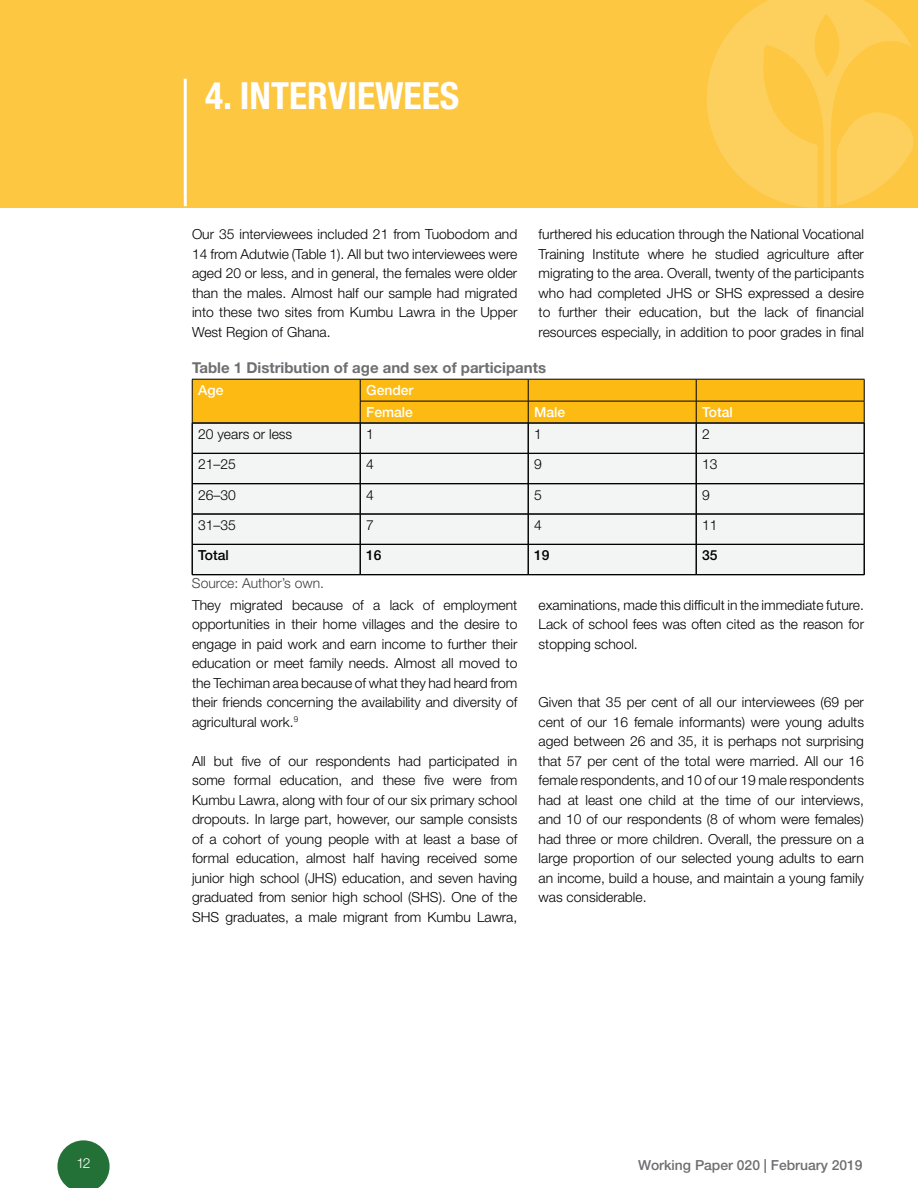
<style>
.page{position:relative;width:918px;height:1188px;background:#fff}
.page>*{position:absolute;margin:0;border:0;box-sizing:border-box;transform-origin:0 0}
.t1{font:700 condensed 37.5px "Helvetica Neue LT Std";color:#fff}
.t2{font:700 15px "Helvetica Neue LT Std";color:#6d6e71}
.t3{font:300 13.8px/19.5px "Helvetica Neue LT Std";color:#000;text-align:justify}
.t4{font:500 13.8px "Helvetica Neue LT Std";color:#6d6e71}
.t5{font:500 13.8px/21.9px "Helvetica Neue LT Std";color:#fff}
.t6{font:300 13.8px "Helvetica Neue LT Std";color:#414042}
.t7{font:500 13.8px "Helvetica Neue LT Std";color:#000}
.t8{font:300 13.8px "Helvetica Neue LT Std";color:#fff}
</style>
<div class="page">
<svg style="left:57px;top:1140px;width:53px;height:48px"></svg>
<div style="left:0;top:0;width:918px;height:208px;background:#fdc741"></div>
<svg style="left:707px;top:0;width:207px;height:208px"></svg>
<hr style="left:184px;top:79px;width:3px;height:127px;background:#fff">
<div style="left:193px;top:424px;width:671px;height:150px;background:#f3f4f4"></div>
<svg style="left:192px;top:379px;width:673px;height:44px;background:#eeaf11"></svg>
<hr style="left:192px;top:423px;width:168px;height:1px;background:#000">
<hr style="left:192px;top:423px;width:1px;height:30px;background:#000">
<hr style="left:360px;top:423px;width:168px;height:1px;background:#000">
<hr style="left:360px;top:423px;width:1px;height:30px;background:#000">
<hr style="left:528px;top:423px;width:168px;height:1px;background:#000">
<hr style="left:528px;top:423px;width:1px;height:30px;background:#000">
<hr style="left:696px;top:423px;width:168px;height:1px;background:#000">
<hr style="left:696px;top:423px;width:1px;height:30px;background:#000">
<hr style="left:864px;top:423px;width:1px;height:30px;background:#000">
<hr style="left:192px;top:453px;width:168px;height:1px;background:#000">
<svg style="left:192px;top:454px;width:1px;height:29px"></svg>
<hr style="left:360px;top:453px;width:168px;height:1px;background:#000">
<svg style="left:360px;top:454px;width:1px;height:29px"></svg>
<hr style="left:528px;top:453px;width:168px;height:1px;background:#000">
<svg style="left:528px;top:454px;width:1px;height:29px"></svg>
<hr style="left:696px;top:453px;width:168px;height:1px;background:#000">
<svg style="left:696px;top:454px;width:1px;height:29px"></svg>
<hr style="left:864px;top:453px;width:1px;height:31px;background:#000">
<hr style="left:192px;top:483px;width:168px;height:1px;background:#000">
<hr style="left:192px;top:484px;width:168px;height:1px;background:#000">
<hr style="left:192px;top:484px;width:1px;height:30px;background:#000">
<hr style="left:360px;top:483px;width:168px;height:1px;background:#000">
<hr style="left:360px;top:484px;width:168px;height:1px;background:#000">
<hr style="left:360px;top:484px;width:1px;height:30px;background:#000">
<hr style="left:528px;top:483px;width:168px;height:1px;background:#000">
<hr style="left:528px;top:484px;width:168px;height:1px;background:#000">
<hr style="left:528px;top:484px;width:1px;height:30px;background:#000">
<hr style="left:696px;top:483px;width:168px;height:1px;background:#000">
<hr style="left:696px;top:484px;width:168px;height:1px;background:#000">
<hr style="left:696px;top:484px;width:1px;height:30px;background:#000">
<hr style="left:864px;top:484px;width:1px;height:30px;background:#000">
<hr style="left:192px;top:514px;width:168px;height:1px;background:#000">
<hr style="left:192px;top:514px;width:1px;height:30px;background:#000">
<hr style="left:360px;top:514px;width:168px;height:1px;background:#000">
<hr style="left:360px;top:514px;width:1px;height:30px;background:#000">
<hr style="left:528px;top:514px;width:168px;height:1px;background:#000">
<hr style="left:528px;top:514px;width:1px;height:30px;background:#000">
<hr style="left:696px;top:514px;width:168px;height:1px;background:#000">
<hr style="left:696px;top:514px;width:1px;height:30px;background:#000">
<hr style="left:864px;top:514px;width:1px;height:30px;background:#000">
<hr style="left:192px;top:544px;width:168px;height:1px;background:#000">
<svg style="left:192px;top:545px;width:1px;height:29px"></svg>
<hr style="left:192px;top:574px;width:168px;height:1px;background:#000">
<hr style="left:192px;top:575px;width:168px;height:1px;background:#000">
<hr style="left:360px;top:544px;width:168px;height:1px;background:#000">
<svg style="left:360px;top:545px;width:1px;height:29px"></svg>
<hr style="left:360px;top:574px;width:168px;height:1px;background:#000">
<hr style="left:360px;top:575px;width:168px;height:1px;background:#000">
<hr style="left:528px;top:544px;width:168px;height:1px;background:#000">
<svg style="left:528px;top:545px;width:1px;height:29px"></svg>
<hr style="left:528px;top:574px;width:168px;height:1px;background:#000">
<hr style="left:528px;top:575px;width:168px;height:1px;background:#000">
<hr style="left:696px;top:544px;width:168px;height:1px;background:#000">
<svg style="left:696px;top:545px;width:1px;height:29px"></svg>
<hr style="left:864px;top:544px;width:1px;height:31px;background:#000">
<hr style="left:696px;top:574px;width:168px;height:1px;background:#000">
<hr style="left:696px;top:575px;width:168px;height:1px;background:#000">
<h1 class="t1" style="left:205px;top:73px;width:255px">4. INTERVIEWEES</h1>
<p class="t3" style="left:192px;top:224px;width:327px">Our 35 interviewees included 21 from Tuobodom and 14 from Adutwie (Table 1). All but two interviewees were aged 20 or less, and in general, the females were older than the males. Almost half our sample had migrated into these two sites from Kumbu Lawra in the Upper West Region of Ghana.</p>
<p class="t3" style="left:539px;top:224px;width:327px">furthered his education through the National Vocational Training Institute where he studied agriculture after migrating to the area. Overall, twenty of the participants who had completed JHS or SHS expressed a desire to further their education, but the lack of financial resources especially, in addition to poor grades in final</p>
<p class="t2" style="left:192px;top:358px;width:356px">Table 1 Distribution of age and sex of participants</p>
<p class="t5" style="left:198px;top:379px;width:27px">Age</p>
<p class="t5" style="left:366px;top:379px;width:49px">Gender<br>Female</p>
<p class="t5" style="left:534px;top:401px;width:33px">Male</p>
<p class="t5" style="left:702px;top:401px;width:32px">Total</p>
<p class="t3" style="left:198px;top:424px;width:96px">20 years or less</p>
<p class="t3" style="left:366px;top:424px;width:9px">1</p>
<p class="t3" style="left:534px;top:424px;width:9px">1</p>
<p class="t3" style="left:702px;top:424px;width:9px">2</p>
<p class="t3" style="left:198px;top:454px;width:39px">21–25</p>
<p class="t3" style="left:366px;top:454px;width:9px">4</p>
<p class="t3" style="left:534px;top:454px;width:9px">9</p>
<p class="t3" style="left:702px;top:454px;width:17px">13</p>
<p class="t3" style="left:198px;top:485px;width:39px">26–30</p>
<p class="t3" style="left:366px;top:485px;width:9px">4</p>
<p class="t3" style="left:534px;top:485px;width:9px">5</p>
<p class="t3" style="left:702px;top:485px;width:9px">9</p>
<p class="t3" style="left:198px;top:515px;width:39px">31–35</p>
<p class="t3" style="left:366px;top:515px;width:9px">7</p>
<p class="t3" style="left:534px;top:515px;width:9px">4</p>
<p class="t3" style="left:702px;top:515px;width:17px">11</p>
<p class="t7" style="left:198px;top:547px;width:32px">Total</p>
<p class="t7" style="left:366px;top:547px;width:17px">16</p>
<p class="t7" style="left:534px;top:547px;width:17px">19</p>
<p class="t7" style="left:702px;top:547px;width:17px">35</p>
<p class="t6" style="left:192px;top:575px;width:134px">Source: Author’s own.</p>
<p class="t3" style="left:192px;top:595px;width:327px">They migrated because of a lack of employment opportunities in their home villages and the desire to engage in paid work and earn income to further their education or meet family needs. Almost all moved to the Techiman area because of what they had heard from their friends concerning the availability and diversity of agricultural work.<sup>9</sup></p>
<p class="t3" style="left:192px;top:751px;width:327px">All but five of our respondents had participated in some formal education, and these five were from Kumbu Lawra, along with four of our six primary school dropouts. In large part, however, our sample consists of a cohort of young people with at least a base of formal education, almost half having received some junior high school (JHS) education, and seven having graduated from senior high school (SHS). One of the SHS graduates, a male migrant from Kumbu Lawra,</p>
<p class="t3" style="left:539px;top:595px;width:327px">examinations, made this difficult in the immediate future.<br>Lack of school fees was often cited as the reason for stopping school.</p>
<p class="t3" style="left:539px;top:692px;width:327px">Given that 35 per cent of all our interviewees (69 per cent of our 16 female informants) were young adults aged between 26 and 35, it is perhaps not surprising that 57 per cent of the total were married. All our 16 female respondents, and 10 of our 19 male respondents had at least one child at the time of our interviews, and 10 of our respondents (8 of whom were females) had three or more children. Overall, the pressure on a large proportion of our selected young adults to earn an income, build a house, and maintain a young family was considerable.</p>
<p class="t8" style="left:76px;top:1155px;width:16px">12</p>
<p class="t4" style="left:638px;top:1156px;width:226px">Working Paper 020 | February 2019</p>
</div>
